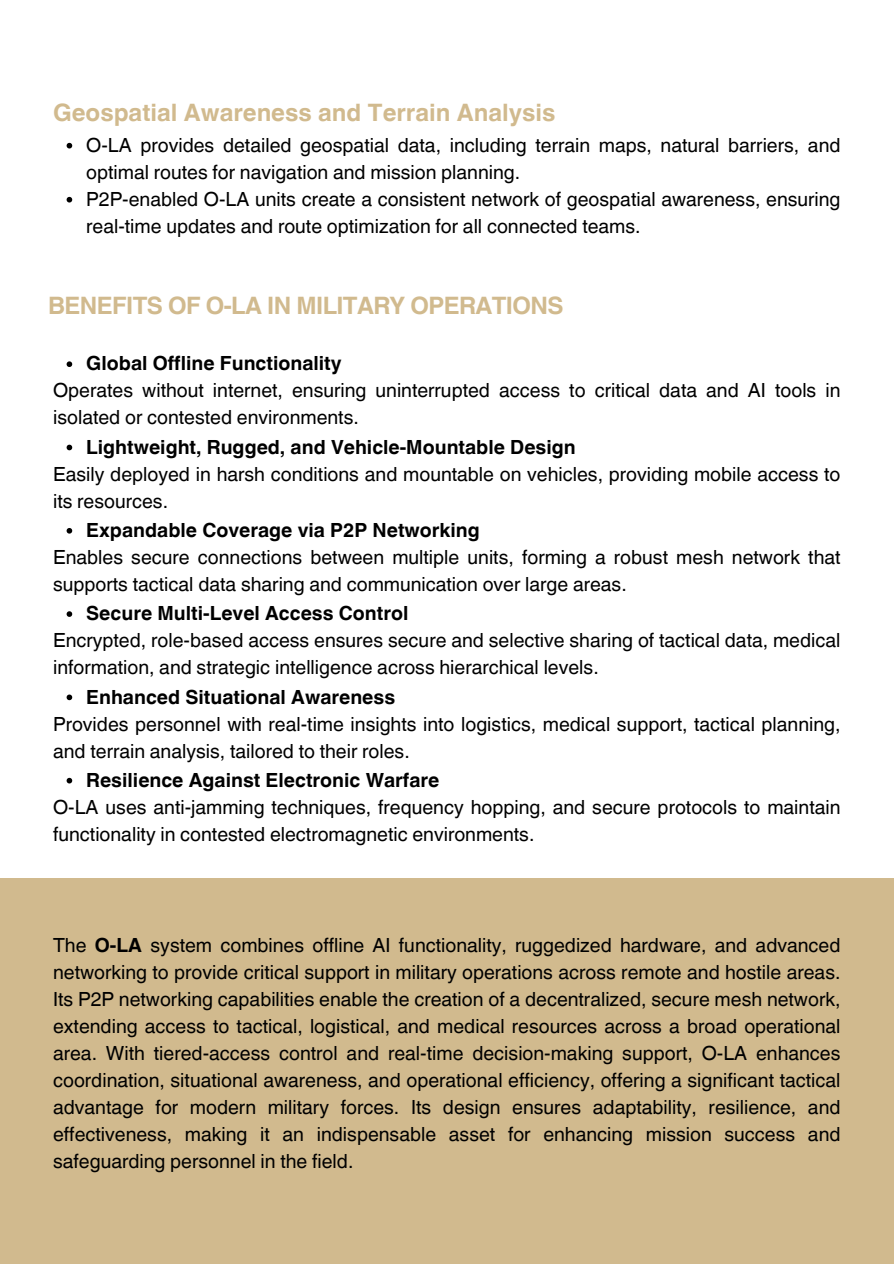
<style>
.page{position:relative;width:894px;height:1264px;background:#fff}
.page>*{position:absolute;margin:0;border:0;box-sizing:border-box;transform-origin:0 0}
.t1{font:700 24px "Helvetica World";color:#d1ba8e}
.t2{font:700 24px "Helvetica World";letter-spacing:-.025em;color:#d1ba8e}
.t3{font:19.5px/27px "Helvetica World";color:#000}
.t4{font:700 19.5px "Helvetica World";color:#000}
.s1{font-weight:700}
</style>
<div class="page">
<div style="left:0;top:878px;width:893px;height:385px;background:#d1ba8e"></div>
<svg style="left:67px;top:361px;width:5px;height:6px"></svg>
<svg style="left:67px;top:444px;width:5px;height:6px"></svg>
<svg style="left:67px;top:528px;width:5px;height:5px"></svg>
<svg style="left:67px;top:611px;width:5px;height:6px"></svg>
<svg style="left:67px;top:694px;width:5px;height:6px"></svg>
<svg style="left:67px;top:777px;width:5px;height:6px"></svg>
<svg style="left:67px;top:143px;width:5px;height:5px"></svg>
<svg style="left:67px;top:197px;width:5px;height:5px"></svg>
<p class="t1" style="left:53px;top:93px;width:504px">Geospatial Awareness and Terrain Analysis</p>
<p class="t3" style="left:86px;top:132px;width:755px">O-LA provides detailed geospatial data, including terrain maps, natural barriers, and optimal routes for navigation and mission planning.</p>
<p class="t3" style="left:86px;top:186px;width:755px">P2P-enabled O-LA units create a consistent network of geospatial awareness, ensuring real-time updates and route optimization for all connected teams.</p>
<p class="t2" style="left:48px;top:285px;width:516px">BENEFITS OF O-LA IN MILITARY OPERATIONS</p>
<p class="t4" style="left:86px;top:347px;width:257px">Global Offline Functionality</p>
<h1 class="t3" style="left:53px;top:377px;width:788px">Operates without internet, ensuring uninterrupted access to critical data and AI tools in isolated or contested environments.</h1>
<p class="t4" style="left:86px;top:431px;width:491px">Lightweight, Rugged, and Vehicle-Mountable Design</p>
<p class="t3" style="left:53px;top:460px;width:788px">Easily deployed in harsh conditions and mountable on vehicles, providing mobile access to its resources.</p>
<p class="t4" style="left:86px;top:514px;width:395px">Expandable Coverage via P2P Networking</p>
<p class="t3" style="left:53px;top:543px;width:788px">Enables secure connections between multiple units, forming a robust mesh network that supports tactical data sharing and communication over large areas.</p>
<p class="t4" style="left:86px;top:597px;width:323px">Secure Multi-Level Access Control</p>
<p class="t3" style="left:53px;top:627px;width:788px">Encrypted, role-based access ensures secure and selective sharing of tactical data, medical information, and strategic intelligence across hierarchical levels.</p>
<p class="t4" style="left:86px;top:680px;width:310px">Enhanced Situational Awareness</p>
<p class="t3" style="left:53px;top:710px;width:788px">Provides personnel with real-time insights into logistics, medical support, tactical planning, and terrain analysis, tailored to their roles.</p>
<p class="t4" style="left:86px;top:764px;width:354px">Resilience Against Electronic Warfare</p>
<p class="t3" style="left:53px;top:793px;width:788px">O-LA uses anti-jamming techniques, frequency hopping, and secure protocols to maintain functionality in contested electromagnetic environments.</p>
<h2 class="t3" style="left:53px;top:931px;width:788px;text-align:justify">The <span class="s1">O-LA</span> system combines offline AI functionality, ruggedized hardware, and advanced networking to provide critical support in military operations across remote and hostile areas.<br>Its P2P networking capabilities enable the creation of a decentralized, secure mesh network, extending access to tactical, logistical, and medical resources across a broad operational area. With tiered-access control and real-time decision-making support, O-LA enhances coordination, situational awareness, and operational efficiency, offering a significant tactical advantage for modern military forces. Its design ensures adaptability, resilience, and effectiveness, making it an indispensable asset for enhancing mission success and safeguarding personnel in the field.</h2>
</div>
